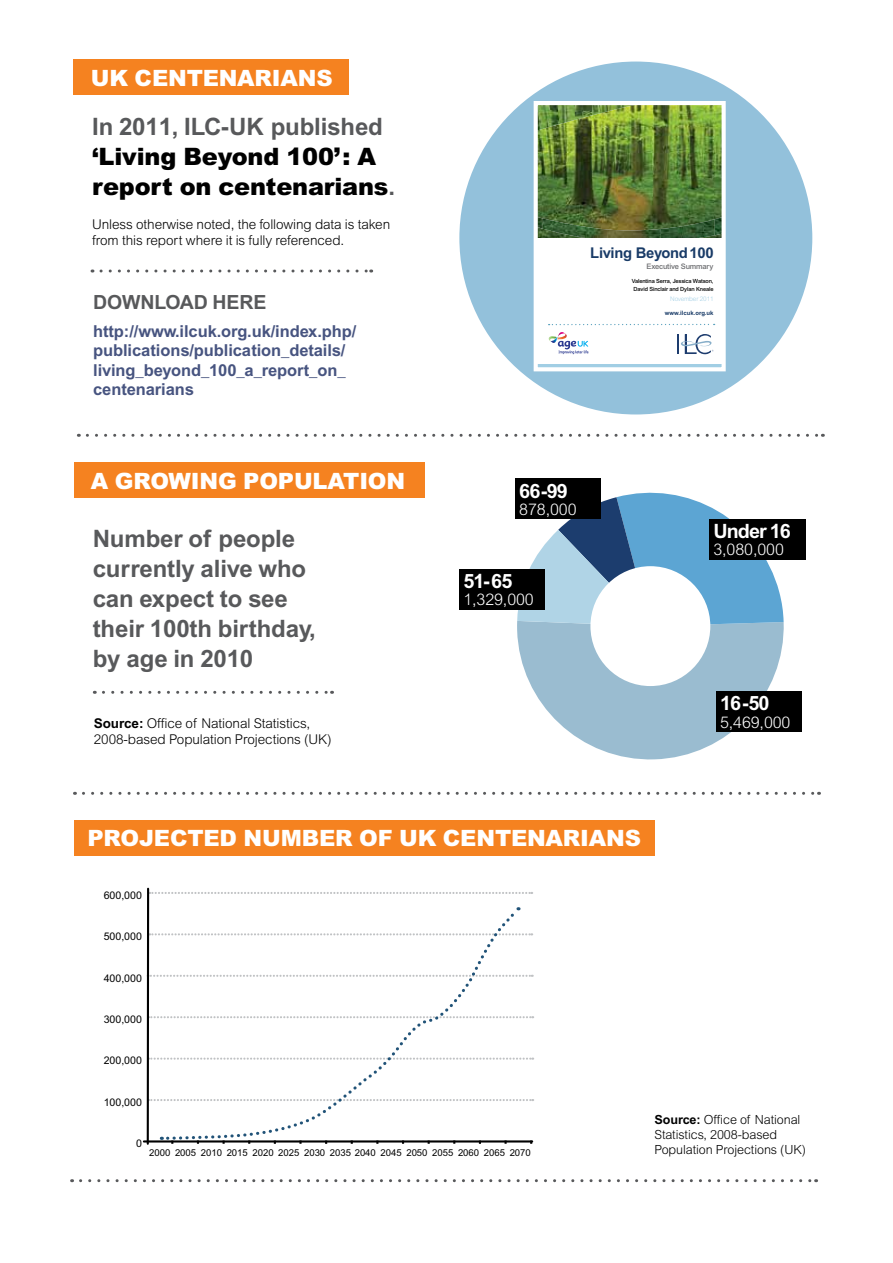
<style>
.page{position:relative;width:893px;height:1263px;background:#fff}
.page>*{position:absolute;margin:0;border:0;box-sizing:border-box;transform-origin:0 0}
.t1{font:700 24px/30px "Arial";letter-spacing:-.005em;color:#58595b}
.t2{font:900 24px/30px "Arial";letter-spacing:-.005em;color:#000}
.t3{font:900 22.5px "Arial";letter-spacing:-.005em;color:#fff}
.t4{font:700 19.8px "Arial";letter-spacing:-.045em;color:#fff}
.t5{font:700 19.5px "Arial";letter-spacing:-.005em;color:#58595b}
.t6{font:700 16.5px/19.5px "Arial";letter-spacing:-.005em;color:#475480}
.t7{font:300 16.05px "Arial";letter-spacing:-.005em;color:#fff}
.t8{font:700 14.85px "Arial";letter-spacing:-.02em;color:#193b67}
.t9{font:300 13.5px/16.5px "Arial";letter-spacing:-.005em;color:#000}
.t10{font:300 12.6px/15.5px "Arial";letter-spacing:-.005em;color:#000}
.t11{font:10.5px "Arial";color:#000}
.t12{font:9.45px "Arial";color:#000}
.t13{font:500 7.5px "Arial";letter-spacing:-.02em;color:#6d6e71}
.t14{font:300 6.3px "Arial";letter-spacing:-.02em;color:#a1cee4}
.t15{font:700 6px "Arial";color:#193b67}
.t16{font:500 5.7px/7.9px "Arial";letter-spacing:-.02em;color:#000;text-align:center}
.s1{font-weight:700;color:#58595b}
.s2{font-weight:700}
</style>
<div class="page">
<div style="left:459px;top:62px;width:353px;height:352px;background:#93c1db;border-radius:50%"></div>
<div style="left:74px;top:60px;width:275px;height:35px;background:#f58220"></div>
<svg style="left:101px;top:269px;width:271px;height:3px"></svg>
<svg style="left:87px;top:434px;width:736px;height:3px"></svg>
<svg style="left:83px;top:792px;width:736px;height:3px"></svg>
<div style="left:536px;top:103px;width:188px;height:266px;background:#fff"></div>
<img style="left:689px;top:106px;width:32px;height:132px">
<svg style="left:549px;top:324px;width:166px;height:1px"></svg>
<hr style="left:677px;top:334px;width:2px;height:20px;background:#1d3c6e">
<svg style="left:681px;top:334px;width:32px;height:20px"></svg>
<svg style="left:548px;top:332px;width:40px;height:22px"></svg>
<div style="left:536px;top:364px;width:188px;height:5px;background:#a1cee4"></div>
<img style="left:714px;top:217px;width:7px;height:18px">
<img style="left:689px;top:219px;width:25px;height:19px">
<img style="left:539px;top:106px;width:150px;height:132px">
<div style="left:534px;top:101px;width:192px;height:270px;border:4px solid #fff"></div>
<div style="left:74px;top:463px;width:350px;height:35px;background:#f58220"></div>
<svg style="left:103px;top:691px;width:230px;height:3px"></svg>
<svg style="left:517px;top:478px;width:269px;height:282px"></svg>
<div style="left:590px;top:566px;width:120px;height:120px;background:#fff;border-radius:50%"></div>
<div style="left:716px;top:691px;width:86px;height:41px;background:#000"></div>
<div style="left:516px;top:479px;width:85px;height:40px;background:#000"></div>
<div style="left:460px;top:569px;width:85px;height:40px;background:#000"></div>
<div style="left:710px;top:519px;width:96px;height:40px;background:#000"></div>
<div style="left:74px;top:821px;width:580px;height:35px;background:#f58220"></div>
<svg style="left:149px;top:892px;width:383px;height:2px"></svg>
<svg style="left:149px;top:933px;width:383px;height:2px"></svg>
<svg style="left:149px;top:975px;width:384px;height:2px"></svg>
<svg style="left:149px;top:1016px;width:384px;height:2px"></svg>
<svg style="left:149px;top:1057px;width:384px;height:3px"></svg>
<svg style="left:149px;top:1099px;width:384px;height:2px"></svg>
<hr style="left:144px;top:1140px;width:388px;height:2px;background:#000">
<hr style="left:147px;top:889px;width:2px;height:255px;background:#000">
<svg style="left:164px;top:907px;width:356px;height:234px"></svg>
<svg style="left:81px;top:1179px;width:736px;height:3px"></svg>
<h2 class="t3" style="left:91px;top:64px;width:243px">UK CENTENARIANS</h2>
<h1 class="t1" style="left:92px;top:112px;width:292px">In 2011, ILC-UK published</h1>
<h1 class="t2" style="left:92px;top:141px;width:304px">‘Living Beyond 100’: A report on centenarians<span class="s1">.</span></h1>
<p class="t9" style="left:92px;top:216px;width:300px">Unless otherwise noted, the following data is taken from this report where it is fully referenced.</p>
<h3 class="t5" style="left:93px;top:290px;width:175px">DOWNLOAD HERE</h3>
<p class="t6" style="left:93px;top:321px;width:265px">http://www.ilcuk.org.uk/index.php/ publications/publication_details/ living_beyond_100_a_report_on_ centenarians</p>
<h2 class="t3" style="left:91px;top:467px;width:316px">A GROWING POPULATION</h2>
<h1 class="t1" style="left:93px;top:523px;width:224px">Number of people currently alive who can expect to see their 100th birthday, by age in 2010</h1>
<p class="t9" style="left:94px;top:714px;width:239px"><span class="s2">Source:</span> Office of National Statistics,<br>2008-based Population Projections (UK)</p>
<p class="t8" style="left:590px;top:244px;width:125px">Living Beyond 100</p>
<p class="t13" style="left:646px;top:262px;width:69px">Executive Summary</p>
<p class="t16" style="left:632px;top:277px;width:83px">Valentina Serra, Jessica Watson,<br>David Sinclair and Dylan Kneale</p>
<p class="t14" style="left:670px;top:295px;width:45px">November 2011</p>
<p class="t15" style="left:665px;top:309px;width:50px">www.ilcuk.org.uk</p>
<h3 class="t4" style="left:519px;top:479px;width:50px">66-99</h3>
<p class="t7" style="left:519px;top:500px;width:59px">878,000</p>
<h3 class="t4" style="left:463px;top:569px;width:51px">51-65</h3>
<p class="t7" style="left:463px;top:590px;width:72px">1,329,000</p>
<h3 class="t4" style="left:713px;top:519px;width:79px">Under 16</h3>
<p class="t7" style="left:713px;top:540px;width:72px">3,080,000</p>
<h3 class="t4" style="left:720px;top:692px;width:51px">16-50</h3>
<p class="t7" style="left:720px;top:713px;width:72px">5,469,000</p>
<h2 class="t3" style="left:87px;top:824px;width:555px">PROJECTED NUMBER OF UK CENTENARIANS</h2>
<p class="t11" style="left:104px;top:889px;width:40px">600,000</p>
<p class="t11" style="left:104px;top:930px;width:40px">500,000</p>
<p class="t11" style="left:104px;top:972px;width:40px">400,000</p>
<p class="t11" style="left:104px;top:1013px;width:40px">300,000</p>
<p class="t11" style="left:104px;top:1055px;width:40px">200,000</p>
<p class="t11" style="left:104px;top:1096px;width:40px">100,000</p>
<p class="t11" style="left:136px;top:1137px;width:7px">0</p>
<p class="t12" style="left:149px;top:1147px;width:383px">2000 2005 2010 2015 2020 2025 2030 2035 2040 2045 2050 2055 2060 2065 2070</p>
<p class="t10" style="left:654px;top:1111px;width:153px"><span class="s2">Source:</span> Office of National<br>Statistics, 2008-based<br>Population Projections (UK)</p>
</div>
